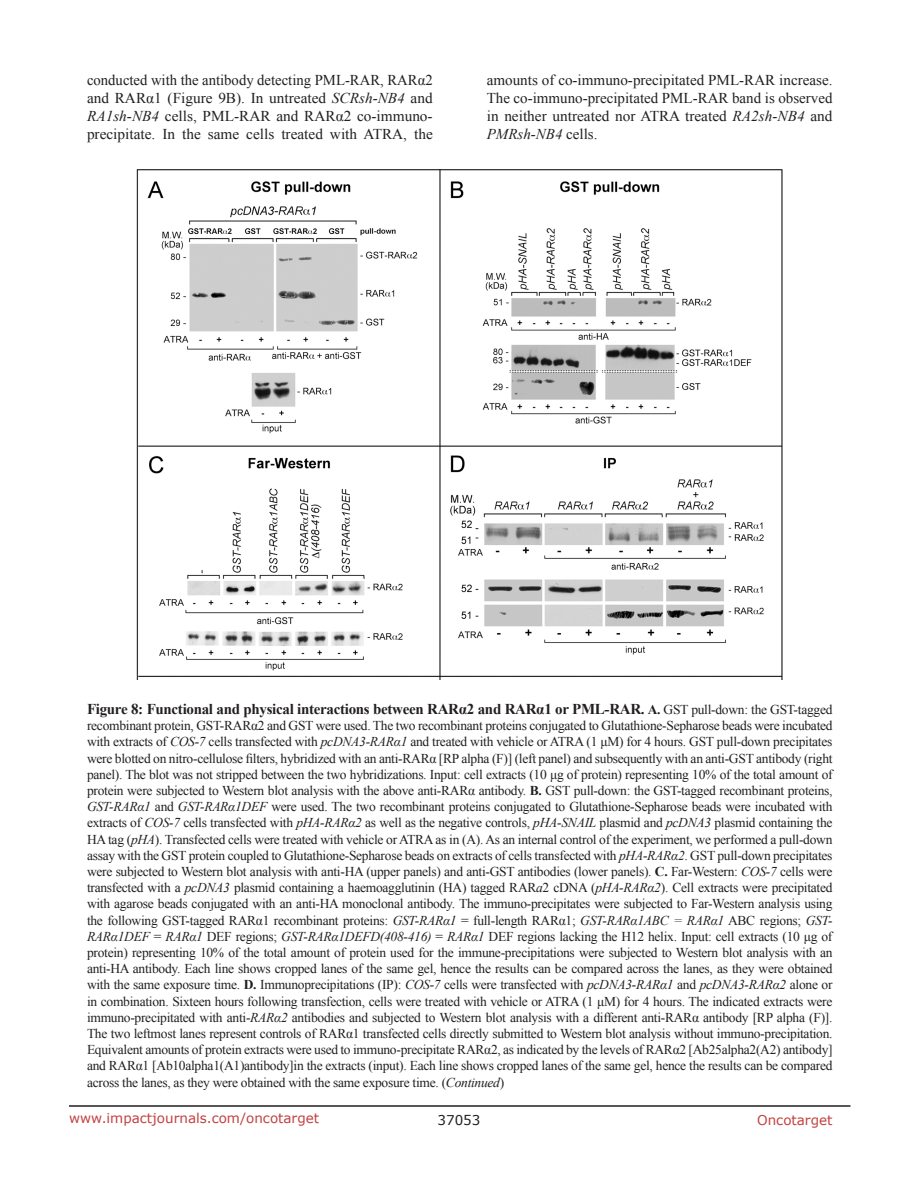
<style>
.page{position:relative;width:918px;height:1188px;background:#fff}
.page>*{position:absolute;margin:0;border:0;box-sizing:border-box;transform-origin:0 0}
.BodyText{font:15px/18px "Times New Roman";color:#231f20;text-align:justify}
.figuretext{font:700 15px "Times New Roman";letter-spacing:-.02em;color:#231f20}
.figuretext-2{font:13.5px/16.2px "Times New Roman";letter-spacing:-.02em;color:#231f20;text-align:justify}
.t1{font:13.5px "Verdana";color:#c24141}
.t2{font:13.5px "Verdana";color:#231f20}
.s1{font-style:italic}
.s2{font-size:13.5px}
.s3{font-weight:400;font-size:13.5px}
.s4{font-weight:700}
</style>
<div class="page">
<hr style="left:69px;top:1105px;width:781px;height:2px;background:#231f20">
<img style="left:136px;top:169px;width:647px;height:510px">
<p class="BodyText" style="left:87px;top:71px;width:347px">conducted with the antibody detecting PML-RAR, RARα2 and RARα1 (Figure 9B). In untreated <span class="s1">SCRsh-NB4</span> and <span class="s1">RA1sh-NB4</span> cells, PML-RAR and RARα2 co-immuno&shy;precipitate. In the same cells treated with ATRA, the</p>
<p class="BodyText" style="left:487px;top:71px;width:347px">amounts of co-immuno-precipitated PML-RAR increase.<br>The co-immuno-precipitated PML-RAR band is observed in neither untreated nor ATRA treated <span class="s1">RA2sh-NB4</span> and <span class="s1">PMRsh-NB4</span> cells.</p>
<p class="figuretext" style="left:87px;top:699px;width:747px">Figure 8: Functional and physical interactions between RARα2 and RARα1 or PML-RAR. <span class="s2">A.</span> <span class="s3">GST pull-down: the GST-tagged</span></p>
<p class="figuretext-2" style="left:87px;top:717px;width:747px">recombinant protein, GST-RARα2 and GST were used. The two recombinant proteins conjugated to Glutathione-Sepharose beads were incubated with extracts of <span class="s1">COS-7</span> cells transfected with <span class="s1">pcDNA3-RARα1</span> and treated with vehicle or ATRA (1 μM) for 4 hours. GST pull-down precipitates were blotted on nitro-cellulose filters, hybridized with an anti-RARα [RP alpha (F)] (left panel) and subsequently with an anti-GST antibody (right panel). The blot was not stripped between the two hybridizations. Input: cell extracts (10 μg of protein) representing 10% of the total amount of protein were subjected to Western blot analysis with the above anti-RARα antibody. <span class="s4">B.</span> GST pull-down: the GST-tagged recombinant proteins, <span class="s1">GST-RARα1</span> and <span class="s1">GST-RARα1DEF</span> were used. The two recombinant proteins conjugated to Glutathione-Sepharose beads were incubated with extracts of <span class="s1">COS-7</span> cells transfected with <span class="s1">pHA-RARα2</span> as well as the negative controls, <span class="s1">pHA-SNAIL</span> plasmid and <span class="s1">pcDNA3</span> plasmid containing the HA tag (<span class="s1">pHA</span>). Transfected cells were treated with vehicle or ATRA as in (A). As an internal control of the experiment, we performed a pull-down assay with the GST protein coupled to Glutathione-Sepharose beads on extracts of cells transfected with <span class="s1">pHA-RARα2</span>. GST pull-down precipitates were subjected to Western blot analysis with anti-HA (upper panels) and anti-GST antibodies (lower panels). <span class="s4">C.</span> Far-Western: <span class="s1">COS-7</span> cells were transfected with a <span class="s1">pcDNA3</span> plasmid containing a haemoagglutinin (HA) tagged RAR<span class="s1">a</span>2 cDNA (<span class="s1">pHA-RARα2</span>). Cell extracts were precipitated with agarose beads conjugated with an anti-HA monoclonal antibody. The immuno-precipitates were subjected to Far-Western analysis using the following GST-tagged RARα1 recombinant proteins: <span class="s1">GST-RARα1</span> = full-length RARα1; <span class="s1">GST-RARα1ABC = RARα1</span> ABC regions; <span class="s1">GST-RARα1DEF</span> = <span class="s1">RARα1</span> DEF regions; <span class="s1">GST-RARα1DEFD(408-416)</span> = <span class="s1">RARα1</span> DEF regions lacking the H12 helix. Input: cell extracts (10 μg of protein) representing 10% of the total amount of protein used for the immune-precipitations were subjected to Western blot analysis with an anti-HA antibody. Each line shows cropped lanes of the same gel, hence the results can be compared across the lanes, as they were obtained with the same exposure time. <span class="s4">D.</span> Immunoprecipitations (IP): <span class="s1">COS-7</span> cells were transfected with <span class="s1">pcDNA3-RARα1</span> and <span class="s1">pcDNA3-RARα2</span> alone or in combination. Sixteen hours following transfection, cells were treated with vehicle or ATRA (1 μM) for 4 hours. The indicated extracts were immuno-precipitated with anti-<span class="s1">RARα2</span> antibodies and subjected to Western blot analysis with a different anti-RARα antibody [RP alpha (F)].<br>The two leftmost lanes represent controls of RARα1 transfected cells directly submitted to Western blot analysis without immuno-precipitation.<br>Equivalent amounts of protein extracts were used to immuno-precipitate RARα2, as indicated by the levels of RARα2 [Ab25alpha2(A2) antibody] and RARα1 [Ab10alpha1(A1)antibody]in the extracts (input). Each line shows cropped lanes of the same gel, hence the results can be compared across the lanes, as they were obtained with the same exposure time. (<span class="s1">Continued</span>)</p>
<p class="t1" style="left:69px;top:1109px;width:252px">www.impactjournals.com/oncotarget</p>
<p class="t2" style="left:438px;top:1111px;width:44px">37053</p>
<p class="t1" style="left:757px;top:1111px;width:77px">Oncotarget</p>
</div>
